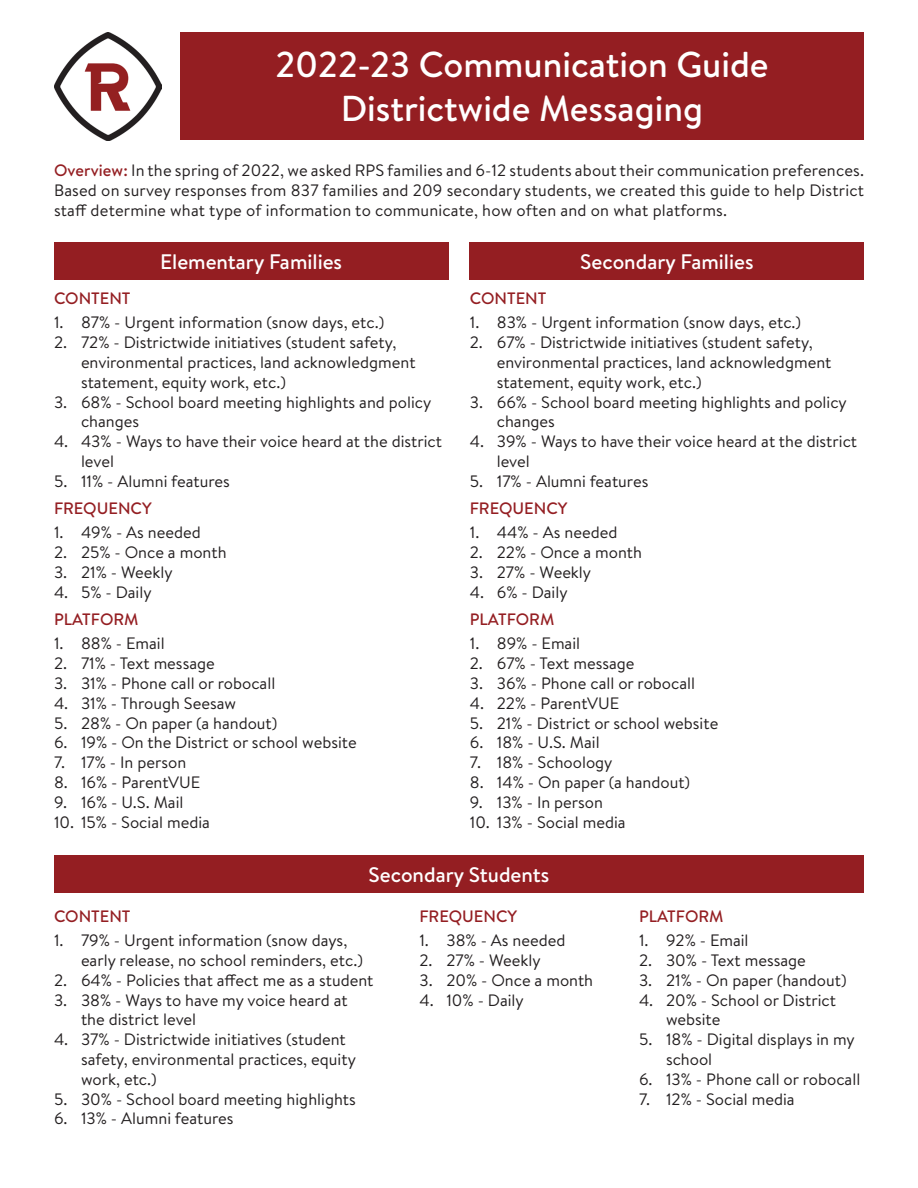
<style>
.page{position:relative;width:918px;height:1188px;background:#fff}
.page>*{position:absolute;margin:0;border:0;box-sizing:border-box;transform-origin:0 0}
.t1{font:500 36px "Brandon Text";color:#fff}
.t2{font:500 21px "Brandon Text";color:#fff}
.t3{font:16.5px/19.8px "Brandon Text";color:#231f20}
.t4{font:500 16.5px "Brandon Text";color:#941e22}
.s1{font-weight:500;color:#941e22}
</style>
<div class="page">
<div style="left:180px;top:32px;width:684px;height:108px;background:#941e22"></div>
<img style="left:54px;top:32px;width:108px;height:108px">
<div style="left:54px;top:242px;width:394px;height:38px;background:#941e22"></div>
<div style="left:470px;top:242px;width:394px;height:38px;background:#941e22"></div>
<div style="left:54px;top:855px;width:810px;height:38px;background:#941e22"></div>
<p class="t1" style="left:275px;top:40px;width:495px">2022-23 Communication Guide</p>
<p class="t1" style="left:341px;top:83px;width:364px">Districtwide Messaging</p>
<p class="t3" style="left:54px;top:160px;width:812px;text-align:justify"><span class="s1">Overview:</span> In the spring of 2022, we asked RPS families and 6-12 students about their communication preferences.<br>Based on survey responses from 837 families and 209 secondary students, we created this guide to help District staff determine what type of information to communicate, how often and on what platforms.</p>
<p class="t2" style="left:160px;top:247px;width:184px">Elementary Families</p>
<p class="t2" style="left:580px;top:247px;width:175px">Secondary Families</p>
<p class="t4" style="left:54px;top:287px;width:78px">CONTENT</p>
<p class="t3" style="left:54px;top:312px;width:332px">1. 87% - Urgent information (snow days, etc.)</p>
<p class="t3" style="left:81px;top:332px;width:336px;text-indent:-27px">2. 72% - Districtwide initiatives (student safety, environmental practices, land acknowledgment statement, equity work, etc.)</p>
<p class="t3" style="left:81px;top:391px;width:352px;text-indent:-27px">3. 68% - School board meeting highlights and policy changes</p>
<p class="t3" style="left:81px;top:431px;width:363px;text-indent:-27px">4. 43% - Ways to have their voice heard at the district level</p>
<p class="t3" style="left:54px;top:471px;width:177px">5. 11% - Alumni features</p>
<p class="t4" style="left:54px;top:497px;width:99px">FREQUENCY</p>
<p class="t3" style="left:54px;top:522px;width:148px">1. 49% - As needed</p>
<p class="t3" style="left:54px;top:542px;width:174px">2. 25% - Once a month</p>
<p class="t3" style="left:54px;top:562px;width:120px">3. 21% - Weekly</p>
<p class="t3" style="left:54px;top:582px;width:99px">4. 5% - Daily</p>
<p class="t4" style="left:54px;top:608px;width:86px">PLATFORM</p>
<p class="t3" style="left:54px;top:633px;width:112px">1. 88% - Email</p>
<p class="t3" style="left:54px;top:653px;width:162px">2. 71% - Text message</p>
<p class="t3" style="left:54px;top:673px;width:223px">3. 31% - Phone call or robocall</p>
<p class="t3" style="left:54px;top:693px;width:184px">4. 31% - Through Seesaw</p>
<p class="t3" style="left:54px;top:712px;width:225px">5. 28% - On paper (a handout)</p>
<p class="t3" style="left:54px;top:732px;width:304px">6. 19% - On the District or school website</p>
<p class="t3" style="left:54px;top:752px;width:134px">7. 17% - In person</p>
<p class="t3" style="left:54px;top:772px;width:148px">8. 16% - ParentVUE</p>
<p class="t3" style="left:54px;top:792px;width:131px">9. 16% - U.S. Mail</p>
<p class="t3" style="left:54px;top:811px;width:157px">10. 15% - Social media</p>
<p class="t4" style="left:470px;top:287px;width:78px">CONTENT</p>
<p class="t3" style="left:470px;top:312px;width:333px">1. 83% - Urgent information (snow days, etc.)</p>
<p class="t3" style="left:497px;top:332px;width:336px;text-indent:-27px">2. 67% - Districtwide initiatives (student safety, environmental practices, land acknowledgment statement, equity work, etc.)</p>
<p class="t3" style="left:497px;top:391px;width:352px;text-indent:-27px">3. 66% - School board meeting highlights and policy changes</p>
<p class="t3" style="left:497px;top:431px;width:362px;text-indent:-27px">4. 39% - Ways to have their voice heard at the district level</p>
<p class="t3" style="left:470px;top:471px;width:180px">5. 17% - Alumni features</p>
<p class="t4" style="left:470px;top:497px;width:99px">FREQUENCY</p>
<p class="t3" style="left:470px;top:522px;width:149px">1. 44% - As needed</p>
<p class="t3" style="left:470px;top:542px;width:174px">2. 22% - Once a month</p>
<p class="t3" style="left:470px;top:562px;width:123px">3. 27% - Weekly</p>
<p class="t3" style="left:470px;top:582px;width:99px">4. 6% - Daily</p>
<p class="t4" style="left:470px;top:608px;width:86px">PLATFORM</p>
<p class="t3" style="left:470px;top:633px;width:112px">1. 89% - Email</p>
<p class="t3" style="left:470px;top:653px;width:166px">2. 67% - Text message</p>
<p class="t3" style="left:470px;top:673px;width:227px">3. 36% - Phone call or robocall</p>
<p class="t3" style="left:470px;top:693px;width:151px">4. 22% - ParentVUE</p>
<p class="t3" style="left:470px;top:712px;width:250px">5. 21% - District or school website</p>
<p class="t3" style="left:470px;top:732px;width:131px">6. 18% - U.S. Mail</p>
<p class="t3" style="left:470px;top:752px;width:144px">7. 18% - Schoology</p>
<p class="t3" style="left:470px;top:772px;width:222px">8. 14% - On paper (a handout)</p>
<p class="t3" style="left:470px;top:792px;width:135px">9. 13% - In person</p>
<p class="t3" style="left:470px;top:811px;width:157px">10. 13% - Social media</p>
<p class="t2" style="left:369px;top:860px;width:182px">Secondary Students</p>
<p class="t4" style="left:54px;top:905px;width:78px">CONTENT</p>
<p class="t3" style="left:81px;top:930px;width:283px;text-indent:-27px">1. 79% - Urgent information (snow days, early release, no school reminders, etc.)</p>
<p class="t3" style="left:54px;top:970px;width:321px">2. 64% - Policies that affect me as a student</p>
<p class="t3" style="left:81px;top:989px;width:268px;text-indent:-27px">3. 38% - Ways to have my voice heard at the district level</p>
<p class="t3" style="left:81px;top:1029px;width:276px;text-indent:-27px">4. 37% - Districtwide initiatives (student safety, environmental practices, equity work, etc.)</p>
<p class="t3" style="left:54px;top:1088px;width:303px">5. 30% - School board meeting highlights</p>
<p class="t3" style="left:54px;top:1108px;width:181px">6. 13% - Alumni features</p>
<p class="t4" style="left:419px;top:905px;width:99px">FREQUENCY</p>
<p class="t3" style="left:419px;top:930px;width:148px">1. 38% - As needed</p>
<p class="t3" style="left:419px;top:950px;width:123px">2. 27% - Weekly</p>
<p class="t3" style="left:419px;top:970px;width:175px">3. 20% - Once a month</p>
<p class="t3" style="left:419px;top:989px;width:106px">4. 10% - Daily</p>
<p class="t4" style="left:639px;top:905px;width:86px">PLATFORM</p>
<p class="t3" style="left:639px;top:930px;width:111px">1. 92% - Email</p>
<p class="t3" style="left:639px;top:950px;width:168px">2. 30% - Text message</p>
<p class="t3" style="left:639px;top:970px;width:209px">3. 21% - On paper (handout)</p>
<p class="t3" style="left:666px;top:989px;width:172px;text-indent:-27px">4. 20% - School or District website</p>
<p class="t3" style="left:666px;top:1029px;width:190px;text-indent:-27px">5. 18% - Digital displays in my school</p>
<p class="t3" style="left:639px;top:1069px;width:223px">6. 13% - Phone call or robocall</p>
<p class="t3" style="left:639px;top:1088px;width:157px">7. 12% - Social media</p>
</div>
